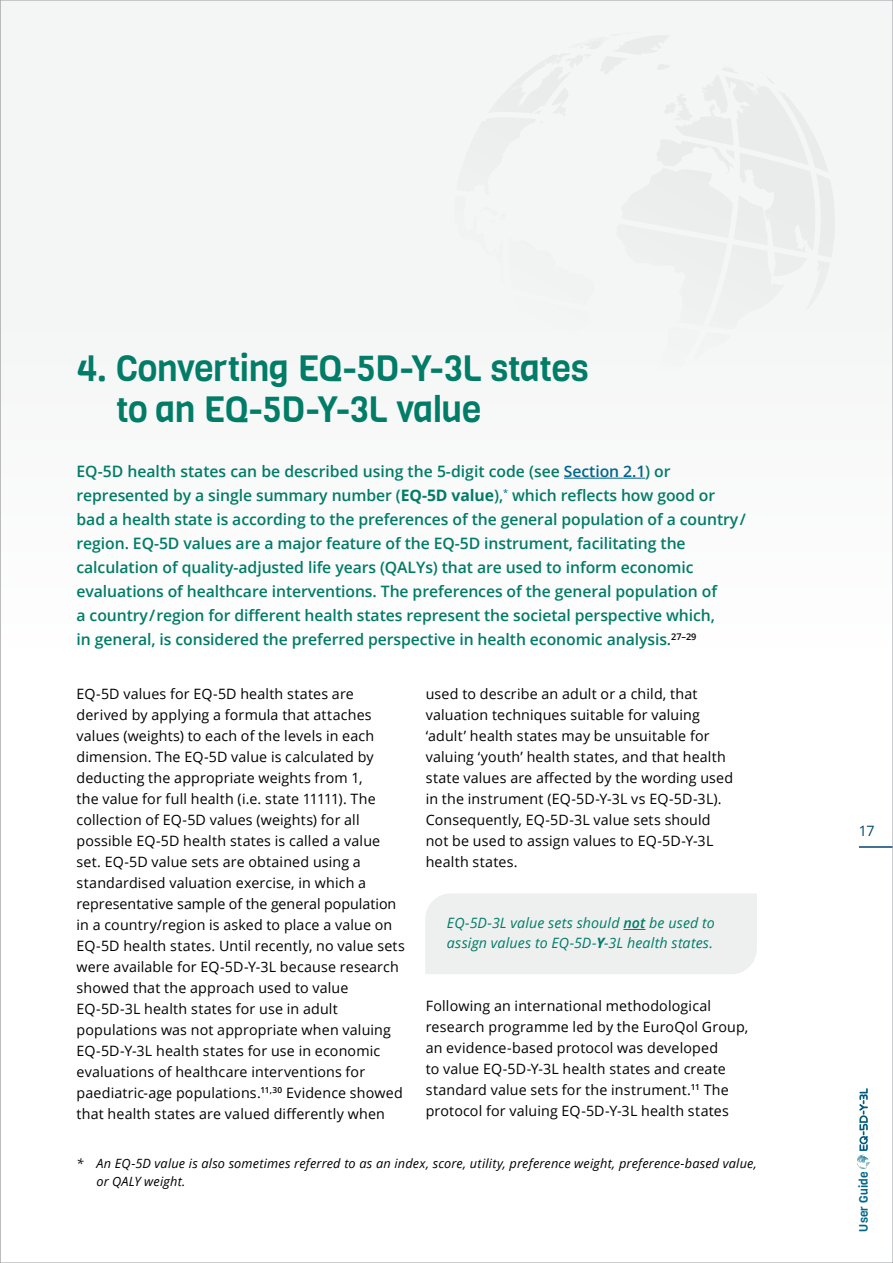
<style>
.page{position:relative;width:893px;height:1263px;background:#fff}
.page>*{position:absolute;margin:0;border:0;box-sizing:border-box;transform-origin:0 0}
.HoofdstukKop{font:36px/40.5px "Viga";letter-spacing:-.02em;color:#007c67}
.Lead{font:600 15.75px/24px "Open Sans";letter-spacing:-.005em;color:#007c67}
.t1{font:14.25px/21px "Open Sans";letter-spacing:.01em;color:#000}
.BlauwKader{font:italic 14.25px/19.5px "Open Sans";letter-spacing:.01em;color:#007c67}
.t2{font:14.25px "Open Sans";color:#00466d}
.Voetnoot{font:italic 12.75px/18px "Open Sans";letter-spacing:.015em;color:#000}
.t3{font:12px "Viga";letter-spacing:.01em;color:#00668c}
.s1{color:#00668c}
.s2{font-weight:700}
.s3{font-weight:600}
</style>
<div class="page">
<div style="left:0;top:0;width:893px;height:646px;background:#f4f5f5"></div>
<svg style="left:519px;top:36px;width:315px;height:200px"></svg>
<hr style="left:564px;top:478px;width:81px;height:1px;background:#00668c">
<div style="left:425px;top:894px;width:332px;height:80px;background:#eef0f0"></div>
<hr style="left:859px;top:846px;width:34px;height:2px;background:#00466d">
<svg style="left:857px;top:1088px;width:13px;height:81px"></svg>
<p class="HoofdstukKop" style="left:116px;top:348px;width:474px;text-indent:-39px">4. Converting EQ-5D-Y-3L states to an EQ-5D-Y-3L value</p>
<p class="Lead" style="left:77px;top:459px;width:671px">EQ-5D health states can be described using the 5-digit code (see <span class="s1">Section 2.1</span>) or represented by a single summary number (<span class="s2">EQ-5D value</span>),<sup>*</sup> which reflects how good or bad a health state is according to the preferences of the general population of a country/ region. EQ-5D values are a major feature of the EQ-5D instrument, facilitating the calculation of quality-adjusted life years (QALYs) that are used to inform economic evaluations of healthcare interventions. The preferences of the general population of<br>a country/region for different health states represent the societal perspective which,<br>in general, is considered the preferred perspective in health economic analysis.<sup>27–29</sup></p>
<p class="t1" style="left:77px;top:683px;width:330px">EQ-5D values for EQ-5D health states are derived by applying a formula that attaches values (weights) to each of the levels in each dimension. The EQ-5D value is calculated by deducting the appropriate weights from 1,<br>the value for full health (i.e. state 11111). The collection of EQ-5D values (weights) for all possible EQ-5D health states is called a value set. EQ-5D value sets are obtained using a standardised valuation exercise, in which a representative sample of the general population in a country/region is asked to place a value on EQ-5D health states. Until recently, no value sets were available for EQ-5D-Y-3L because research showed that the approach used to value EQ-5D-3L health states for use in adult populations was not appropriate when valuing EQ-5D-Y-3L health states for use in economic evaluations of healthcare interventions for paediatric-age populations.<sup>11,30</sup> Evidence showed that health states are valued differently when</p>
<p class="t1" style="left:426px;top:683px;width:309px">used to describe an adult or a child, that valuation techniques suitable for valuing ‘adult’ health states may be unsuitable for valuing ‘youth’ health states, and that health state values are affected by the wording used in the instrument (EQ-5D-Y-3L vs EQ-5D-3L).<br>Consequently, EQ-5D-3L value sets should not be used to assign values to EQ-5D-Y-3L health states.</p>
<p class="BlauwKader" style="left:447px;top:913px;width:269px">EQ-5D-3L value sets should <span class="s3">not</span> be used to assign values to EQ-5D-<span class="s2">Y</span>-3L health states.</p>
<p class="t1" style="left:426px;top:995px;width:324px">Following an international methodological research programme led by the EuroQol Group, an evidence-based protocol was developed<br>to value EQ-5D-Y-3L health states and create standard value sets for the instrument.<sup>11</sup> The protocol for valuing EQ-5D-Y-3L health states</p>
<p class="Voetnoot" style="left:96px;top:1153px;width:662px;text-indent:-20px">* An EQ-5D value is also sometimes referred to as an index, score, utility, preference weight, preference-based value, or QALY weight.</p>
<p class="t2" style="left:859px;top:821px;width:17px">17</p>
<p class="t3" style="left:855px;top:1231px;width:61px;rotate:-90deg">User Guide</p>
</div>
